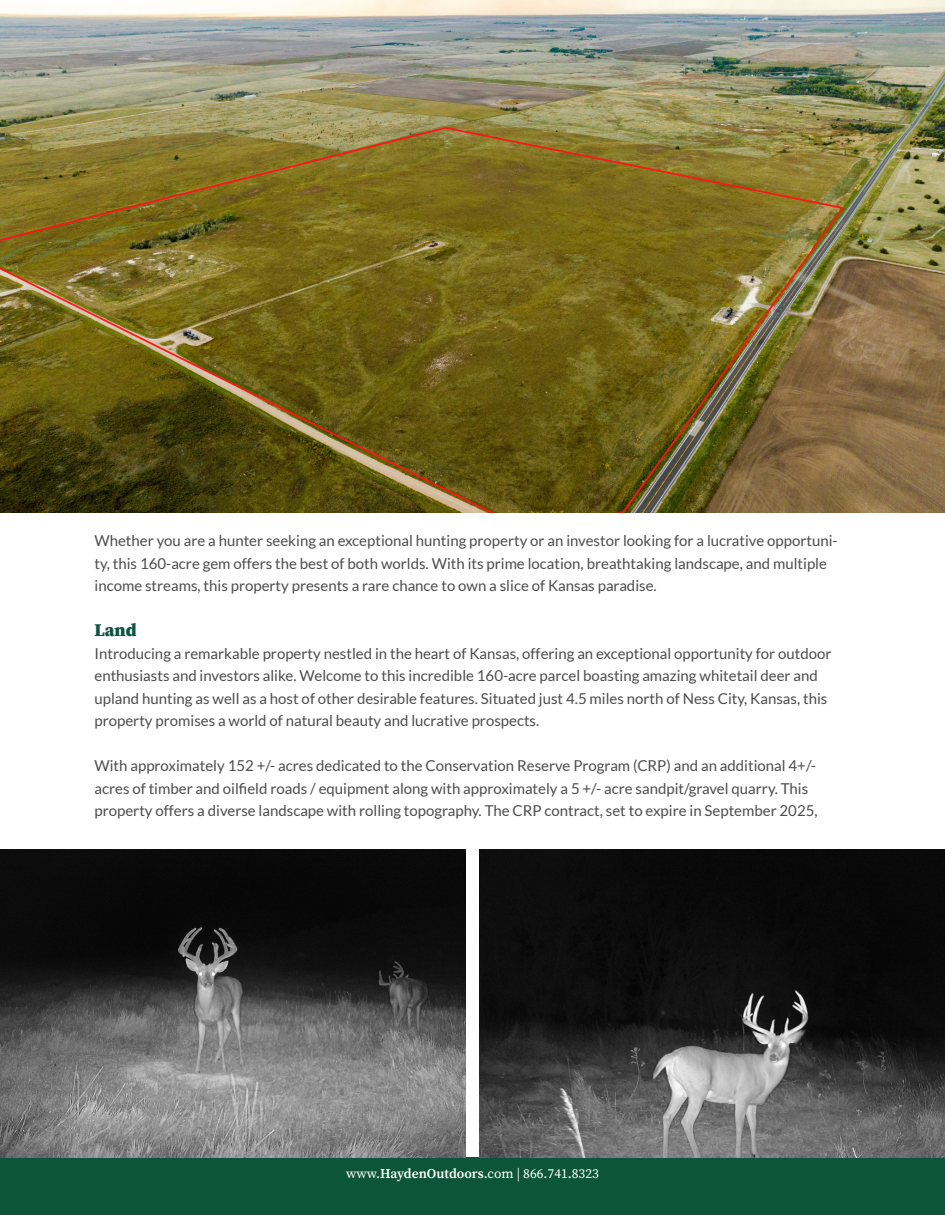
<style>
.page{position:relative;width:945px;height:1215px;background:#fff}
.page>*{position:absolute;margin:0;border:0;box-sizing:border-box;transform-origin:0 0}
.t1{font:900 18px "Source Serif Pro";color:#0d5540}
.t2{font:15px/22.5px "Lato";color:#4b4c4d}
.t3{font:13.5px "Source Serif Pro";color:#fff}
.s1{font-weight:600}
</style>
<div class="page">
<div style="left:0;top:1158px;width:945px;height:57px;background:#0d553a"></div>
<img style="left:1px;top:0;width:944px;height:513px">
<img style="left:0;top:850px;width:466px;height:308px">
<img style="left:479px;top:850px;width:466px;height:308px">
<p class="t2" style="left:94px;top:529px;width:745px">Whether you are a hunter seeking an exceptional hunting property or an investor looking for a lucrative opportuni&shy;ty, this 160-acre gem offers the best of both worlds. With its prime location, breathtaking landscape, and multiple income streams, this property presents a rare chance to own a slice of Kansas paradise.</p>
<p class="t1" style="left:94px;top:617px;width:44px">Land</p>
<p class="t2" style="left:94px;top:642px;width:739px">Introducing a remarkable property nestled in the heart of Kansas, offering an exceptional opportunity for outdoor enthusiasts and investors alike. Welcome to this incredible 160-acre parcel boasting amazing whitetail deer and upland hunting as well as a host of other desirable features. Situated just 4.5 miles north of Ness City, Kansas, this property promises a world of natural beauty and lucrative prospects.</p>
<p class="t2" style="left:94px;top:754px;width:725px">With approximately 152 +/- acres dedicated to the Conservation Reserve Program (CRP) and an additional 4+/- acres of timber and oilfield roads / equipment along with approximately a 5 +/- acre sandpit/gravel quarry. This property offers a diverse landscape with rolling topography. The CRP contract, set to expire in September 2025,</p>
<p class="t3" style="left:346px;top:1164px;width:254px">www.<span class="s1">HaydenOutdoors</span>.com | 866.741.8323</p>
</div>
